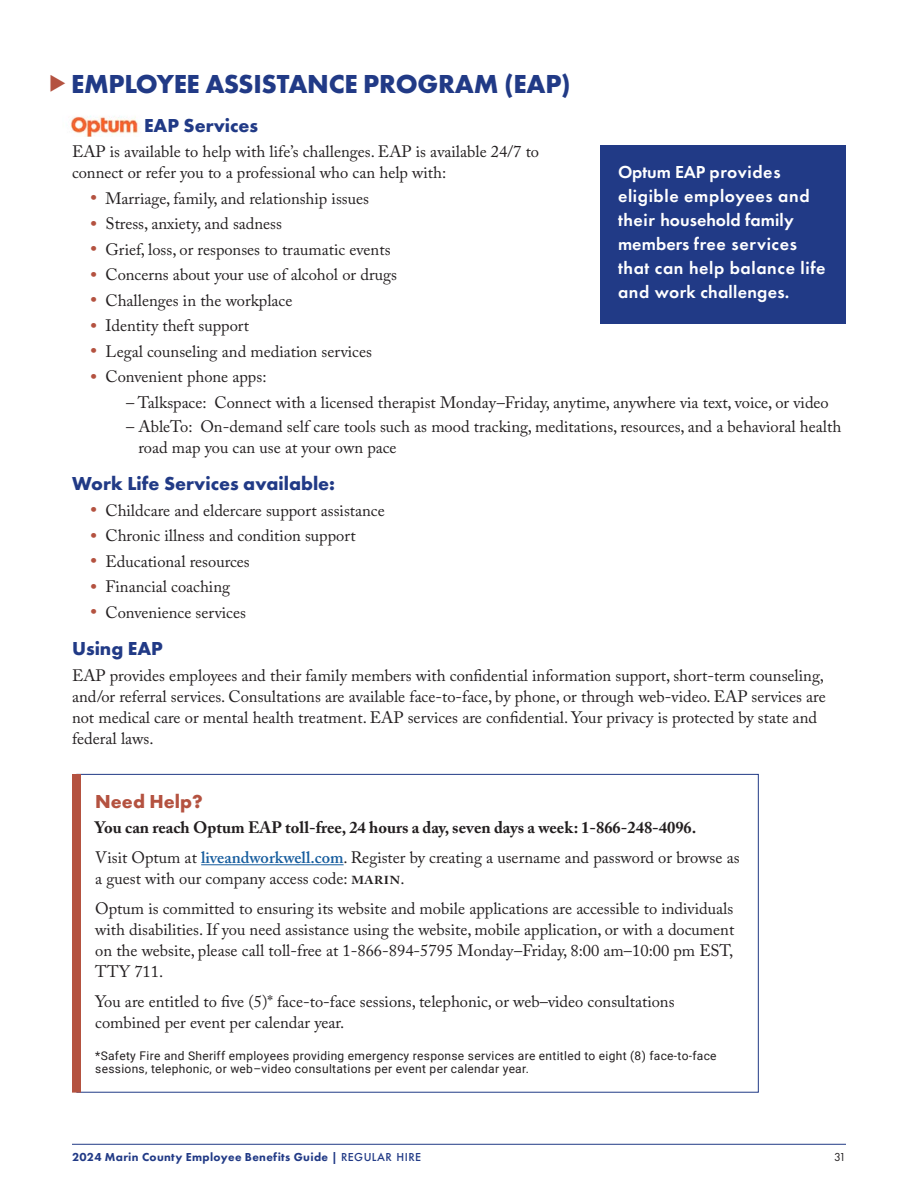
<style>
.page{position:relative;width:918px;height:1188px;background:#fff}
.page>*{position:absolute;margin:0;border:0;box-sizing:border-box;transform-origin:0 0}
._01_Head{font:700 27px "Futura PT";letter-spacing:-.01em;color:#213a86}
._02a_Subhead{font:700 19.5px "Futura PT";color:#213a86}
._02a_Subhead-2{font:700 19.5px "Futura PT";color:#b45240}
._04_Callout{font:600 18px/24px "Futura PT";letter-spacing:.035em;color:#fff}
._03b_Body_SL6{font:16.5px/21px "Adobe Caslon Pro";color:#231f20}
._03a_Body_SL3{font:16.5px/21px "Adobe Caslon Pro";color:#231f20}
._03b_Body_SL6-2{font:700 16.5px "Adobe Caslon Pro";color:#231f20}
.Footnote{font:12px/13.5px "Roboto";letter-spacing:.025em;color:#231f20}
.t1{font:800 12px "Futura PT";letter-spacing:.025em;color:#213a86}
.t2{font:12px "Futura PT";color:#231f20}
.s1{font-size:21px;color:#b45240}
.s2{font-weight:600;color:#175d9e}
.s3{font-weight:700;font-size:11.55px}
.s4{font-weight:500}
</style>
<div class="page">
<hr style="left:72px;top:1144px;width:774px;height:1px;background:#213a86">
<div style="left:600px;top:146px;width:246px;height:178px;background:#213a86"></div>
<hr style="left:201px;top:864px;width:143px;height:1px;background:#175d9e">
<div style="left:72px;top:774px;width:9px;height:319px;background:#b45240"></div>
<img style="left:70px;top:115px;width:70px;height:22px">
<p class="_01_Head" style="left:71px;top:66px;width:501px">EMPLOYEE ASSISTANCE PROGRAM (EAP)</p>
<p class="_02a_Subhead" style="left:144px;top:113px;width:116px">EAP Services</p>
<p class="_03a_Body_SL3" style="left:72px;top:141px;width:469px">EAP is available to help with life’s challenges. EAP is available 24/7 to connect or refer you to a professional who can help with:</p>
<p class="_03a_Body_SL3" style="left:90px;top:188px;width:281px"><span class="s1">•</span> Marriage, family, and relationship issues</p>
<p class="_03a_Body_SL3" style="left:90px;top:213px;width:194px"><span class="s1">•</span> Stress, anxiety, and sadness</p>
<p class="_03a_Body_SL3" style="left:90px;top:239px;width:302px"><span class="s1">•</span> Grief, loss, or responses to traumatic events</p>
<p class="_03a_Body_SL3" style="left:90px;top:264px;width:309px"><span class="s1">•</span> Concerns about your use of alcohol or drugs</p>
<p class="_03a_Body_SL3" style="left:90px;top:290px;width:204px"><span class="s1">•</span> Challenges in the workplace</p>
<p class="_03a_Body_SL3" style="left:90px;top:315px;width:161px"><span class="s1">•</span> Identity theft support</p>
<p class="_03a_Body_SL3" style="left:90px;top:341px;width:283px"><span class="s1">•</span> Legal counseling and mediation services</p>
<p class="_03a_Body_SL3" style="left:90px;top:366px;width:178px"><span class="s1">•</span> Convenient phone apps:</p>
<p class="_03a_Body_SL3" style="left:126px;top:392px;width:704px">– Talkspace: Connect with a licensed therapist Monday–Friday, anytime, anywhere via text, voice, or video</p>
<p class="_03a_Body_SL3" style="left:138px;top:416px;width:704px;text-indent:-12px">– AbleTo: On-demand self care tools such as mood tracking, meditations, resources, and a behavioral health road map you can use at your own pace</p>
<p class="_02a_Subhead" style="left:72px;top:471px;width:265px">Work Life Services available:</p>
<p class="_03a_Body_SL3" style="left:90px;top:500px;width:296px"><span class="s1">•</span> Childcare and eldercare support assistance</p>
<p class="_03a_Body_SL3" style="left:90px;top:525px;width:267px"><span class="s1">•</span> Chronic illness and condition support</p>
<p class="_03a_Body_SL3" style="left:90px;top:551px;width:161px"><span class="s1">•</span> Educational resources</p>
<p class="_03a_Body_SL3" style="left:90px;top:576px;width:142px"><span class="s1">•</span> Financial coaching</p>
<p class="_03a_Body_SL3" style="left:90px;top:602px;width:157px"><span class="s1">•</span> Convenience services</p>
<p class="_02a_Subhead" style="left:72px;top:636px;width:92px">Using EAP</p>
<p class="_03b_Body_SL6" style="left:72px;top:665px;width:755px">EAP provides employees and their family members with confidential information support, short-term counseling, and/or referral services. Consultations are available face-to-face, by phone, or through web-video. EAP services are not medical care or mental health treatment. EAP services are confidential. Your privacy is protected by state and federal laws.</p>
<p class="_04_Callout" style="left:618px;top:159px;width:209px">Optum EAP provides eligible employees and their household family members free services that can help balance life and work challenges.</p>
<p class="_02a_Subhead-2" style="left:95px;top:789px;width:109px">Need Help?</p>
<p class="_03b_Body_SL6-2" style="left:95px;top:818px;width:603px">You can reach Optum EAP toll-free, 24 hours a day, seven days a week: 1-866-248-4096.</p>
<p class="_03b_Body_SL6" style="left:95px;top:847px;width:646px">Visit Optum at <span class="s2">liveandworkwell.com</span>. Register by creating a username and password or browse as a guest with our company access code: <span class="s3">MARIN</span>.</p>
<p class="_03b_Body_SL6" style="left:95px;top:898px;width:641px;text-align:justify">Optum is committed to ensuring its website and mobile applications are accessible to individuals with disabilities. If you need assistance using the website, mobile application, or with a document on the website, please call toll-free at 1-866-894-5795 Monday–Friday, 8:00 am–10:00 pm EST, TTY 711.</p>
<p class="_03b_Body_SL6" style="left:95px;top:991px;width:581px">You are entitled to five (5)* face-to-face sessions, telephonic, or web–video consultations combined per event per calendar year.</p>
<p class="Footnote" style="left:95px;top:1048px;width:623px">*Safety Fire and Sheriff employees providing emergency response services are entitled to eight (8) face-to-face sessions, telephonic, or web–video consultations per event per calendar year.</p>
<p class="t1" style="left:72px;top:1150px;width:351px">2024 Marin County Employee Benefits Guide | <span class="s4">REGULAR HIRE</span></p>
<p class="t2" style="left:834px;top:1150px;width:13px">31</p>
</div>
